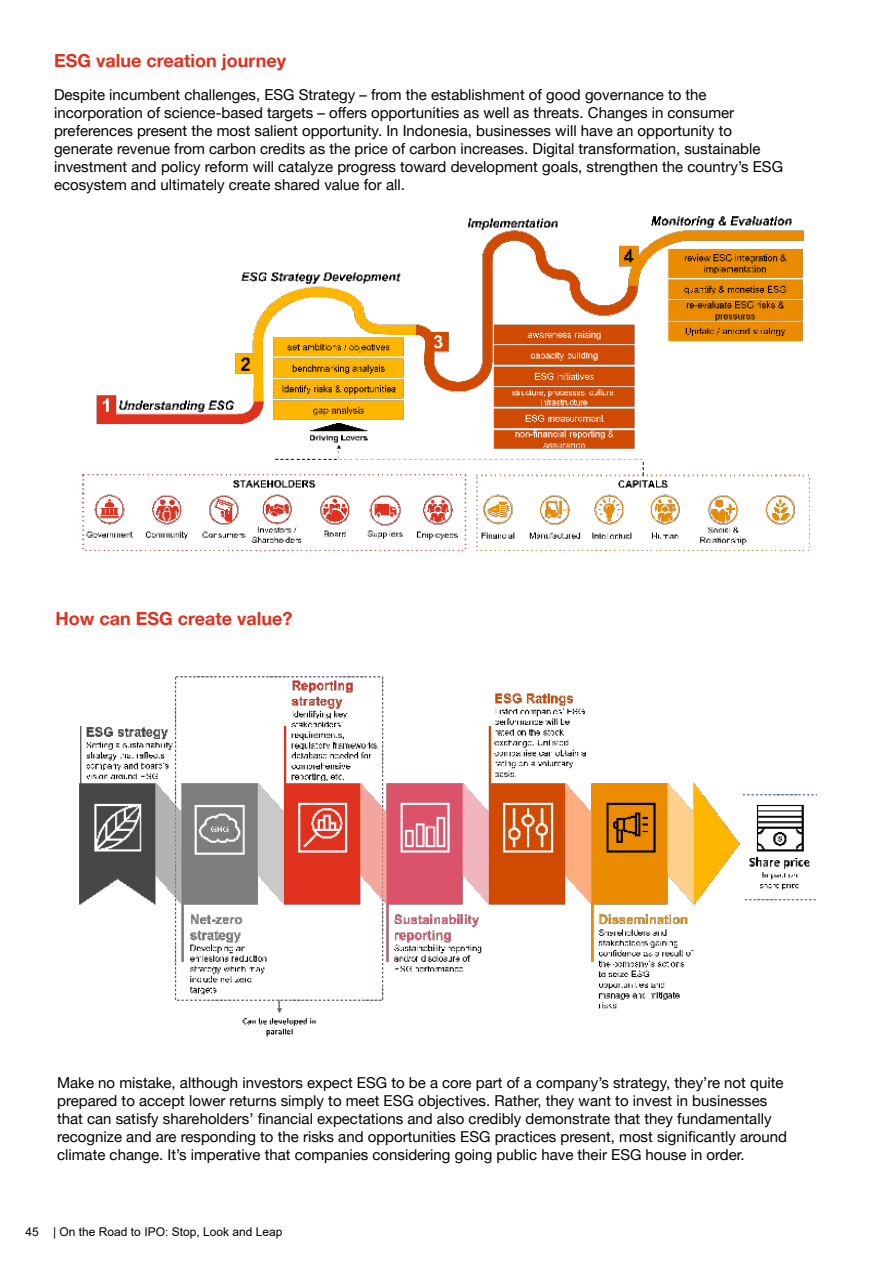
<style>
.page{position:relative;width:893px;height:1263px;background:#fff}
.page>*{position:absolute;margin:0;border:0;box-sizing:border-box;transform-origin:0 0}
.t1{font:700 18px "Helvetica Neue LT Pro";color:#e0301e}
.t2{font:15px/18px "Helvetica Neue LT Pro";color:#000}
.t3{font:12px "Arial";color:#000}
</style>
<div class="page">
<img style="left:82px;top:216px;width:728px;height:333px">
<img style="left:79px;top:676px;width:738px;height:361px">
<p class="t1" style="left:54px;top:49px;width:234px">ESG value creation journey</p>
<p class="t2" style="left:54px;top:85px;width:730px">Despite incumbent challenges, ESG Strategy – from the establishment of good governance to the incorporation of science-based targets – offers opportunities as well as threats. Changes in consumer preferences present the most salient opportunity. In Indonesia, businesses will have an opportunity to generate revenue from carbon credits as the price of carbon increases. Digital transformation, sustainable investment and policy reform will catalyze progress toward development goals, strengthen the country’s ESG ecosystem and ultimately create shared value for all.</p>
<p class="t1" style="left:55px;top:608px;width:239px">How can ESG create value?</p>
<p class="t2" style="left:57px;top:1074px;width:731px">Make no mistake, although investors expect ESG to be a core part of a company’s strategy, they’re not quite prepared to accept lower returns simply to meet ESG objectives. Rather, they want to invest in businesses that can satisfy shareholders’ financial expectations and also credibly demonstrate that they fundamentally recognize and are responding to the risks and opportunities ESG practices present, most significantly around climate change. It’s imperative that companies considering going public have their ESG house in order.</p>
<p class="t3" style="left:26px;top:1223px;width:258px">45 | On the Road to IPO: Stop, Look and Leap</p>
</div>
